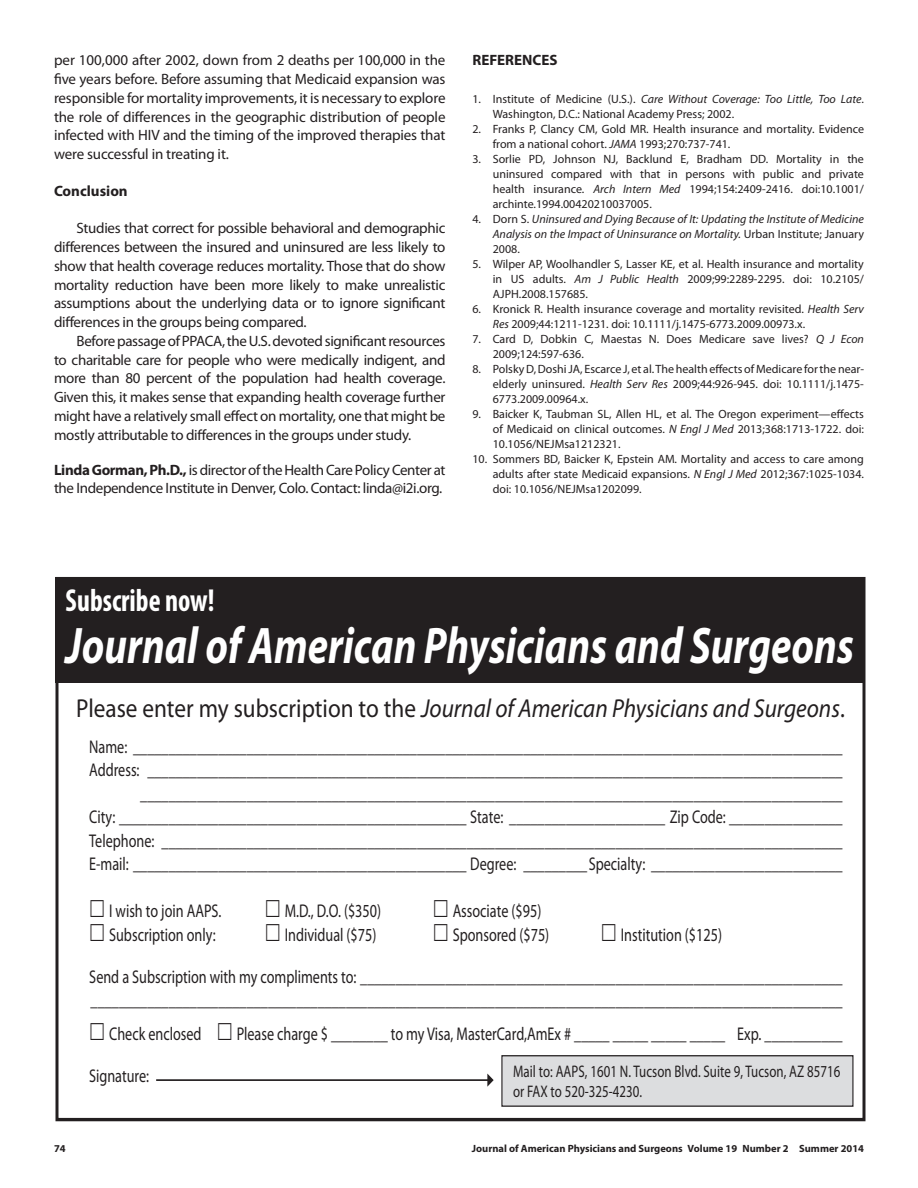
<style>
.page{position:relative;width:918px;height:1188px;background:#fff}
.page>*{position:absolute;margin:0;border:0;box-sizing:border-box;transform-origin:0 0}
.t1{font:italic 700 51.75px "Myriad Pro";color:#fff;scale:.78 1}
.t2{font:700 condensed 31.95px "Myriad Pro";color:#fff;scale:.89 1}
.t3{font:italic 26.1px "Myriad Pro";color:#231f20;scale:.89 1}
.t4{font:18.45px/23.5px "Myriad Pro";color:#231f20;text-align:justify;scale:.77 1}
.t5{font:16.8px/20.1px "Myriad Pro";letter-spacing:.005em;color:#231f20;scale:.77 1}
.t6{font:15px/18.8px "Myriad Pro";letter-spacing:-.02em;color:#231f20;text-align:justify}
.t7{font:700 15px "Myriad Pro";color:#231f20}
.t8{font:12px/15px "Myriad Pro";color:#231f20;text-align:justify}
.t9{font:italic 12px/15px "Myriad Pro";color:#231f20;text-align:justify}
.t10{font:700 10.5px "Myriad Pro";color:#231f20}
.s1{font-weight:700}
.s2{font-style:italic}
.s3{font-style:normal}
.s4{color:#fff}
</style>
<div class="page">
<div style="left:56px;top:577px;width:810px;height:106px;background:#231f20"></div>
<hr style="left:156px;top:1079px;width:332px;height:2px;background:#231f20">
<svg style="left:487px;top:1074px;width:7px;height:13px"></svg>
<div style="left:502px;top:1056px;width:351px;height:50px;background:#dcdddf"></div>
<div style="left:501px;top:1055px;width:353px;height:52px;border:1px solid #231f20"></div>
<p class="t6" style="left:54px;top:51px;width:393px">per 100,000 after 2002, down from 2 deaths per 100,000 in the five years before. Before assuming that Medicaid expansion was responsible for mortality improvements, it is necessary to explore the role of differences in the geographic distribution of people infected with HIV and the timing of the improved therapies that were successful in treating it.</p>
<p class="t7" style="left:54px;top:182px;width:75px">Conclusion</p>
<p class="t6" style="left:54px;top:219px;width:393px;text-indent:22px">Studies that correct for possible behavioral and demographic differences between the insured and uninsured are less likely to show that health coverage reduces mortality. Those that do show mortality reduction have been more likely to make unrealistic assumptions about the underlying data or to ignore significant differences in the groups being compared.</p>
<p class="t6" style="left:54px;top:332px;width:393px;text-indent:22px">Before passage of PPACA, the U.S. devoted significant resources to charitable care for people who were medically indigent, and more than 80 percent of the population had health coverage.<br>Given this, it makes sense that expanding health coverage further might have a relatively small effect on mortality, one that might be mostly attributable to differences in the groups under study.</p>
<p class="t6" style="left:54px;top:461px;width:393px;line-height:18px"><span class="s1">Linda Gorman, Ph.D.,</span> is director of the Health Care Policy Center at the Independence Institute in Denver, Colo. Contact: linda@i2i.org.</p>
<p class="t7" style="left:472px;top:52px;width:87px">REFERENCES</p>
<p class="t8" style="left:493px;top:91px;width:373px;text-indent:-20px">1. Institute of Medicine (U.S.). <span class="s2">Care Without Coverage: Too Little, Too Late</span>.<br>Washington, D.C.: National Academy Press; 2002.</p>
<p class="t8" style="left:493px;top:121px;width:373px;text-indent:-20px">2. Franks P, Clancy CM, Gold MR. Health insurance and mortality. Evidence from a national cohort. <span class="s2">JAMA</span> 1993;270:737-741.</p>
<p class="t8" style="left:493px;top:151px;width:373px;text-indent:-20px">3. Sorlie PD, Johnson NJ, Backlund E, Bradham DD. Mortality in the uninsured compared with that in persons with public and private health insurance. <span class="s2">Arch Intern Med</span> 1994;154:2409-2416. doi:10.1001/ archinte.1994.00420210037005.</p>
<p class="t9" style="left:493px;top:212px;width:373px;text-indent:-20px"><span class="s3">4. Dorn S.</span> Uninsured and Dying Because of It: Updating the Institute of Medicine Analysis on the Impact of Uninsurance on Mortality. <span class="s3">Urban Institute; January 2008.</span></p>
<p class="t8" style="left:493px;top:256px;width:373px;text-indent:-20px">5. Wilper AP, Woolhandler S, Lasser KE, et al. Health insurance and mortality in US adults. <span class="s2">Am J Public Health</span> 2009;99:2289-2295. doi: 10.2105/ AJPH.2008.157685.</p>
<p class="t8" style="left:493px;top:301px;width:373px;text-indent:-20px">6. Kronick R. Health insurance coverage and mortality revisited. <span class="s2">Health Serv<br>Res</span> 2009;44:1211-1231. doi: 10.1111/j.1475-6773.2009.00973.x.</p>
<p class="t8" style="left:493px;top:331px;width:373px;text-indent:-20px">7. Card D, Dobkin C, Maestas N. Does Medicare save lives? <span class="s2">Q J Econ<br></span>2009;124:597-636.</p>
<p class="t8" style="left:493px;top:361px;width:373px;text-indent:-20px">8. Polsky D, Doshi JA, Escarce J, et al. The health effects of Medicare for the near&shy;elderly uninsured. <span class="s2">Health Serv Res</span> 2009;44:926-945. doi: 10.1111/j.1475- 6773.2009.00964.x.</p>
<p class="t8" style="left:493px;top:406px;width:373px;text-indent:-20px">9. Baicker K, Taubman SL, Allen HL, et al. The Oregon experiment—effects of Medicaid on clinical outcomes. <span class="s2">N Engl J Med</span> 2013;368:1713-1722. doi:<br>10.1056/NEJMsa1212321.</p>
<p class="t8" style="left:493px;top:451px;width:373px;text-indent:-20px">10. Sommers BD, Baicker K, Epstein AM. Mortality and access to care among adults after state Medicaid expansions. <span class="s2">N Engl J Med</span> 2012;367:1025-1034. doi: 10.1056/NEJMsa1202099.</p>
<p class="t2" style="left:66px;top:583px;width:169px">Subscribe now!</p>
<p class="t1" style="left:66px;top:617px;width:1012px">Journal of American Physicians and Surgeons</p>
<p class="t3" style="left:76px;top:695px;width:865px"><span class="s3">Please enter my subscription to the</span> Journal of American Physicians and Surgeons<span class="s3">.</span></p>
<p class="t4" style="left:89px;top:735px;width:980px">Name: ____________________________________________________________________________________________________ Address: __________________________________________________________________________________________________ <span class="s4">Address:</span>___________________________________________________________________________________________________ City: _________________________________________________ State: ______________________ Zip Code: ________________ Telephone: ________________________________________________________________________________________________ E-mail: _______________________________________________ Degree: _________Specialty: ___________________________</p>
<p class="t4" style="left:109px;top:900px;width:147px">I wish to join AAPS.</p>
<p class="t4" style="left:285px;top:900px;width:127px">M.D., D.O. ($350)</p>
<p class="t4" style="left:453px;top:900px;width:117px">Associate ($95)</p>
<p class="t4" style="left:109px;top:923px;width:140px">Subscription only:</p>
<p class="t4" style="left:285px;top:923px;width:121px">Individual ($75)</p>
<p class="t4" style="left:453px;top:923px;width:127px">Sponsored ($75)</p>
<p class="t4" style="left:621px;top:923px;width:133px">Institution ($125)</p>
<p class="t4" style="left:89px;top:965px;width:980px">Send a Subscription with my compliments to: ____________________________________________________________________ __________________________________________________________________________________________________________</p>
<p class="t4" style="left:109px;top:1022px;width:122px">Check enclosed</p>
<p class="t4" style="left:237px;top:1022px;width:789px">Please charge $ ________ to my Visa, MasterCard,AmEx # _____ _____ _____ _____ Exp. ___________</p>
<p class="t4" style="left:89px;top:1064px;width:79px">Signature:</p>
<p class="t5" style="left:513px;top:1061px;width:427px">Mail to: AAPS, 1601 N. Tucson Blvd. Suite 9, Tucson, AZ 85716 or FAX to 520-325-4230.</p>
<p class="t10" style="left:54px;top:1142px;width:13px">74</p>
<p class="t10" style="left:472px;top:1142px;width:394px">Journal of American Physicians and Surgeons Volume 19 Number 2 Summer 2014</p>
</div>
